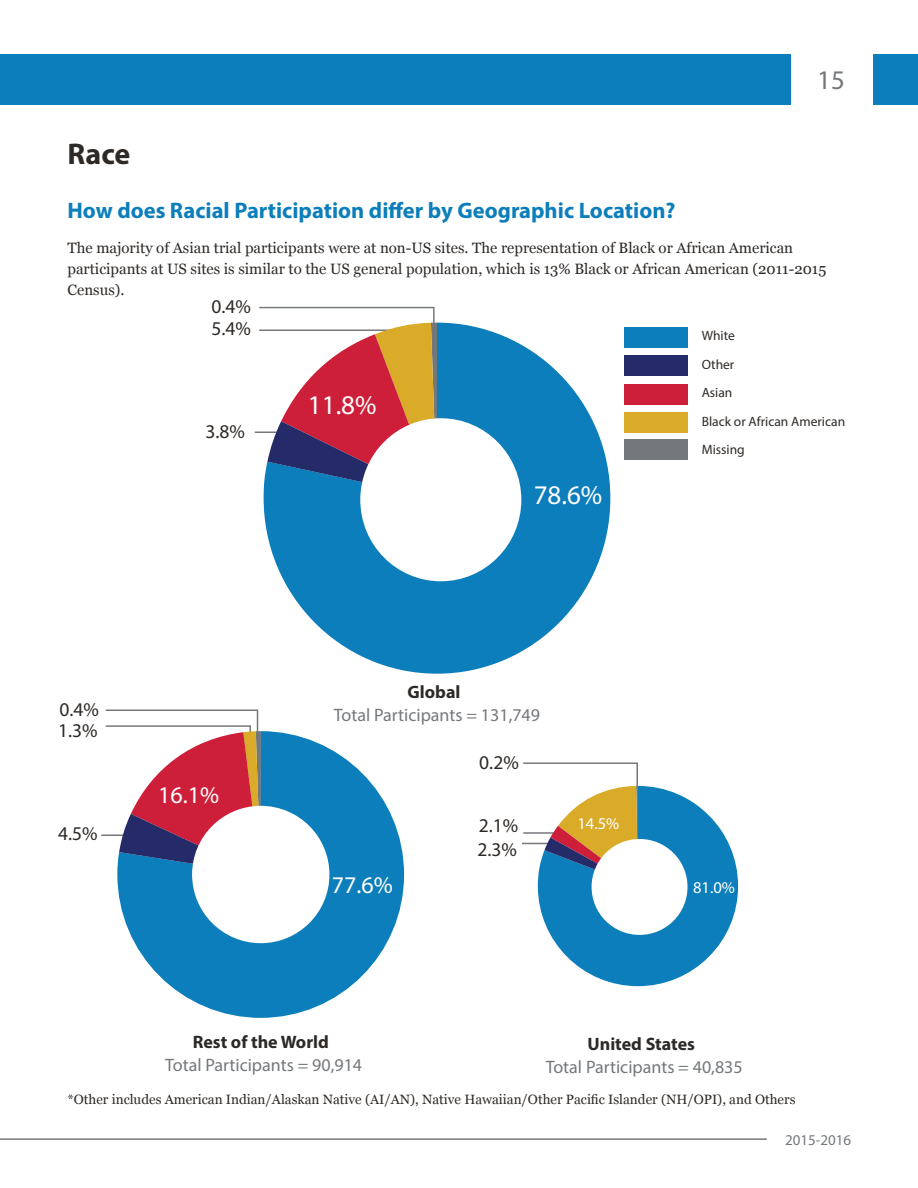
<style>
.page{position:relative;width:918px;height:1188px;background:#fff}
.page>*{position:absolute;margin:0;border:0;box-sizing:border-box;transform-origin:0 0}
.t1{font:700 30px "Myriad Pro";color:#2d2926}
.t2{font:27px "Myriad Pro";color:#fff}
.t3{font:27px "Myriad Pro";color:#75787b}
.t4{font:24px "Myriad Pro";color:#fff}
.t5{font:700 22.5px "Myriad Pro";color:#0c7ebb}
.t6{font:19.5px "Myriad Pro";color:#2d2926}
.t7{font:18px "Myriad Pro";color:#75787b}
.t8{font:700 18px "Myriad Pro";color:#2d2926}
.t9{font:16.5px "Myriad Pro";color:#fff}
.t10{font:15px/21px "Georgia";color:#2d2926}
.t11{font:15px "Myriad Pro";color:#75787b}
.t12{font:13.5px "Georgia";color:#2d2926}
.t13{font:13.5px/28.5px "Myriad Pro";color:#2d2926}
</style>
<div class="page">
<div style="left:0;top:54px;width:791px;height:51px;background:#0c7ebb"></div>
<div style="left:873px;top:54px;width:45px;height:51px;background:#0c7ebb"></div>
<hr style="left:0;top:1138px;width:767px;height:2px;background:#75787b">
<hr style="left:101px;top:835px;width:30px;height:1px;background:#75787b">
<hr style="left:255px;top:431px;width:29px;height:2px;background:#75787b">
<div style="left:624px;top:328px;width:63px;height:20px;background:#0c7ebb"></div>
<div style="left:624px;top:385px;width:63px;height:20px;background:#ce1f3a"></div>
<div style="left:624px;top:355px;width:63px;height:21px;background:#252b69"></div>
<div style="left:624px;top:412px;width:63px;height:21px;background:#d9ab28"></div>
<div style="left:624px;top:439px;width:63px;height:21px;background:#75787b"></div>
<svg style="left:104px;top:709px;width:155px;height:126px"></svg>
<svg style="left:117px;top:731px;width:287px;height:287px;fill:#0c7ebb"></svg>
<div style="left:192px;top:806px;width:137px;height:137px;background:#fff;border-radius:50%"></div>
<svg style="left:522px;top:762px;width:216px;height:224px"></svg>
<div style="left:592px;top:839px;width:96px;height:96px;background:#fff;border-radius:50%"></div>
<svg style="left:258px;top:306px;width:179px;height:192px"></svg>
<svg style="left:264px;top:323px;width:346px;height:351px;fill:#0c7ebb"></svg>
<div style="left:360px;top:418px;width:161px;height:163px;background:#fff;border-radius:50%"></div>
<h2 class="t3" style="left:817px;top:63px;width:29px">15</h2>
<h1 class="t1" style="left:68px;top:135px;width:64px">Race</h1>
<h3 class="t5" style="left:68px;top:196px;width:610px">How does Racial Participation differ by Geographic Location?</h3>
<p class="t10" style="left:68px;top:236px;width:760px">The majority of Asian trial participants were at non-US sites. The representation of Black or African American participants at US sites is similar to the US general population, which is 13% Black or African American (2011-2015<br>Census).</p>
<h3 class="t6" style="left:211px;top:294px;width:41px">0.4%</h3>
<h3 class="t6" style="left:211px;top:316px;width:41px">5.4%</h3>
<h3 class="t6" style="left:205px;top:420px;width:41px">3.8%</h3>
<h2 class="t2" style="left:308px;top:388px;width:70px">11.8%</h2>
<h2 class="t2" style="left:534px;top:478px;width:70px">78.6%</h2>
<p class="t13" style="left:702px;top:321px;width:145px">White<br>Other<br>Asian<br>Black or African American<br>Missing</p>
<h3 class="t6" style="left:60px;top:697px;width:41px">0.4%</h3>
<h3 class="t6" style="left:58px;top:719px;width:41px">1.3%</h3>
<h3 class="t6" style="left:58px;top:822px;width:41px">4.5%</h3>
<p class="t8" style="left:408px;top:681px;width:54px">Global</p>
<p class="t7" style="left:334px;top:704px;width:208px">Total Participants = 131,749</p>
<h3 class="t4" style="left:158px;top:780px;width:62px">16.1%</h3>
<h3 class="t6" style="left:479px;top:750px;width:41px">0.2%</h3>
<h3 class="t6" style="left:479px;top:813px;width:41px">2.1%</h3>
<h3 class="t6" style="left:478px;top:837px;width:41px">2.3%</h3>
<p class="t9" style="left:578px;top:814px;width:43px">14.5%</p>
<h3 class="t4" style="left:332px;top:870px;width:62px">77.6%</h3>
<p class="t9" style="left:693px;top:877px;width:43px">81.0%</p>
<p class="t8" style="left:193px;top:1030px;width:138px">Rest of the World</p>
<p class="t8" style="left:588px;top:1032px;width:109px">United States</p>
<p class="t7" style="left:165px;top:1054px;width:198px">Total Participants = 90,914</p>
<p class="t7" style="left:546px;top:1056px;width:198px">Total Participants = 40,835</p>
<p class="t12" style="left:68px;top:1090px;width:730px">*Other includes American Indian/Alaskan Native (AI/AN), Native Hawaiian/Other Pacific Islander (NH/OPI), and Others</p>
<p class="t11" style="left:785px;top:1130px;width:68px">2015-2016</p>
</div>
